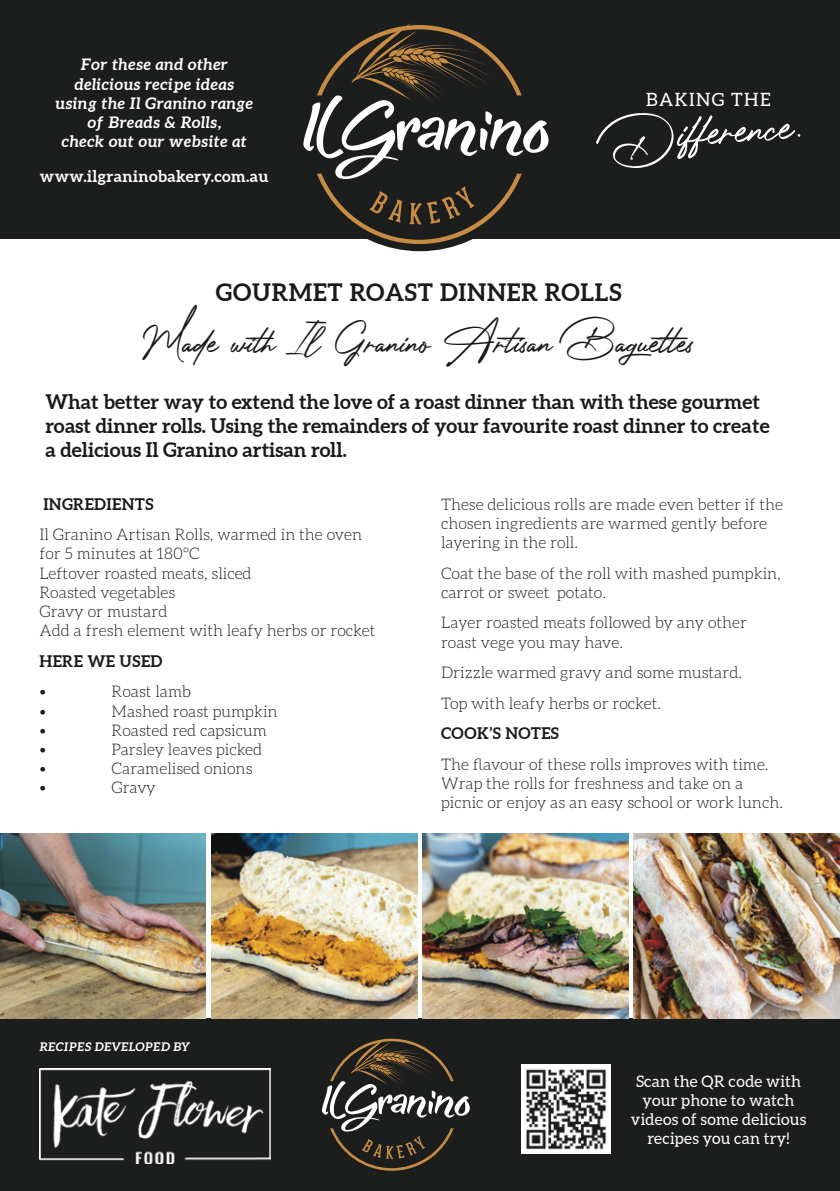
<style>
.page{position:relative;width:840px;height:1191px;background:#fff}
.page>*{position:absolute;margin:0;border:0;box-sizing:border-box;transform-origin:0 0}
.t1{font:55.6px "Photograph Signature";color:#fff}
.t2{font:42px "Photograph Signature";color:#1a1a1a}
.t3{font:700 24px "Aleo";letter-spacing:.03em;color:#1a1a1a}
.t4{font:700 20px/24px "Aleo";color:#1a1a1a}
.t5{font:18.2px "Aleo";letter-spacing:.08em;color:#fff}
.t6{font:300 16px/19.2px "Aleo";color:#1a1a1a}
.t7{font:italic 700 16px/19.2px "Aleo";letter-spacing:.025em;color:#fff;text-align:center}
.t8{font:16px/19.2px "Aleo";letter-spacing:.01em;color:#fff;text-align:center}
.t9{font:700 16px "Aleo";letter-spacing:.025em;color:#1a1a1a}
.t10{font:700 16px "Aleo";letter-spacing:.025em;color:#fff}
.t11{font:italic 700 12px "Aleo";color:#fff}
</style>
<div class="page">
<div style="left:0;top:1019px;width:839px;height:172px;background:#1c1d1d"></div>
<img style="left:521px;top:1064px;width:89px;height:89px">
<img style="left:633px;top:833px;width:206px;height:185px">
<img style="left:422px;top:833px;width:206px;height:185px">
<img style="left:0;top:833px;width:205px;height:186px">
<img style="left:211px;top:833px;width:206px;height:185px">
<svg style="left:322px;top:1037px;width:147px;height:133px"></svg>
<img style="left:39px;top:1068px;width:231px;height:95px">
<div style="left:0;top:0;width:839px;height:238px;background:#1c1d1d"></div>
<svg style="left:293px;top:238px;width:168px;height:13px"></svg>
<svg style="left:303px;top:23px;width:245px;height:221px"></svg>
<p class="t7" style="left:56px;top:55px;width:199px">For these and other delicious recipe ideas using the Il Granino range of Breads &amp; Rolls,<br>check out our website at</p>
<p class="t10" style="left:40px;top:167px;width:230px">www.ilgraninobakery.com.au</p>
<p class="t5" style="left:645px;top:89px;width:126px">BAKING THE</p>
<h1 class="t1" style="left:608px;top:88px;width:194px;rotate:-4deg">Difference.</h1>
<h3 class="t3" style="left:216px;top:279px;width:407px">GOURMET ROAST DINNER ROLLS</h3>
<h2 class="t2" style="left:142px;top:305px;width:554px">Made with Il Granino Artisan Baguettes</h2>
<p class="t4" style="left:45px;top:389px;width:725px">What better way to extend the love of a roast dinner than with these gourmet roast dinner rolls. Using the remainders of your favourite roast dinner to create a delicious Il Granino artisan roll.</p>
<p class="t9" style="left:43px;top:495px;width:112px">INGREDIENTS</p>
<p class="t6" style="left:39px;top:525px;width:337px">Il Granino Artisan Rolls, warmed in the oven for 5 minutes at 180°C<br>Leftover roasted meats, sliced<br>Roasted vegetables<br>Gravy or mustard<br>Add a fresh element with leafy herbs or rocket</p>
<p class="t9" style="left:39px;top:652px;width:124px">HERE WE USED</p>
<p class="t6" style="left:39px;top:682px;width:8px">•</p>
<p class="t6" style="left:111px;top:682px;width:81px">Roast lamb</p>
<p class="t6" style="left:39px;top:701px;width:8px">•</p>
<p class="t6" style="left:111px;top:701px;width:167px">Mashed roast pumpkin</p>
<p class="t6" style="left:39px;top:720px;width:8px">•</p>
<p class="t6" style="left:111px;top:720px;width:157px">Roasted red capsicum</p>
<p class="t6" style="left:39px;top:740px;width:8px">•</p>
<p class="t6" style="left:111px;top:740px;width:152px">Parsley leaves picked</p>
<p class="t6" style="left:39px;top:759px;width:8px">•</p>
<p class="t6" style="left:111px;top:759px;width:142px">Caramelised onions</p>
<p class="t6" style="left:39px;top:778px;width:8px">•</p>
<p class="t6" style="left:111px;top:778px;width:46px">Gravy</p>
<p class="t6" style="left:441px;top:494px;width:343px">These delicious rolls are made even better if the chosen ingredients are warmed gently before layering in the roll.</p>
<p class="t6" style="left:441px;top:563px;width:341px">Coat the base of the roll with mashed pumpkin, carrot or sweet potato.</p>
<p class="t6" style="left:441px;top:613px;width:307px">Layer roasted meats followed by any other roast vege you may have.</p>
<p class="t6" style="left:441px;top:657px;width:302px;line-height:30.6px">Drizzle warmed gravy and some mustard.<br>Top with leafy herbs or rocket.</p>
<p class="t9" style="left:441px;top:724px;width:119px">COOK’S NOTES</p>
<p class="t6" style="left:441px;top:754px;width:343px">The flavour of these rolls improves with time.<br>Wrap the rolls for freshness and take on a picnic or enjoy as an easy school or work lunch.</p>
<p class="t11" style="left:39px;top:1039px;width:152px">RECIPES DEVELOPED BY</p>
<p class="t8" style="left:630px;top:1071px;width:177px">Scan the QR code with your phone to watch videos of some delicious recipes you can try!</p>
</div>
